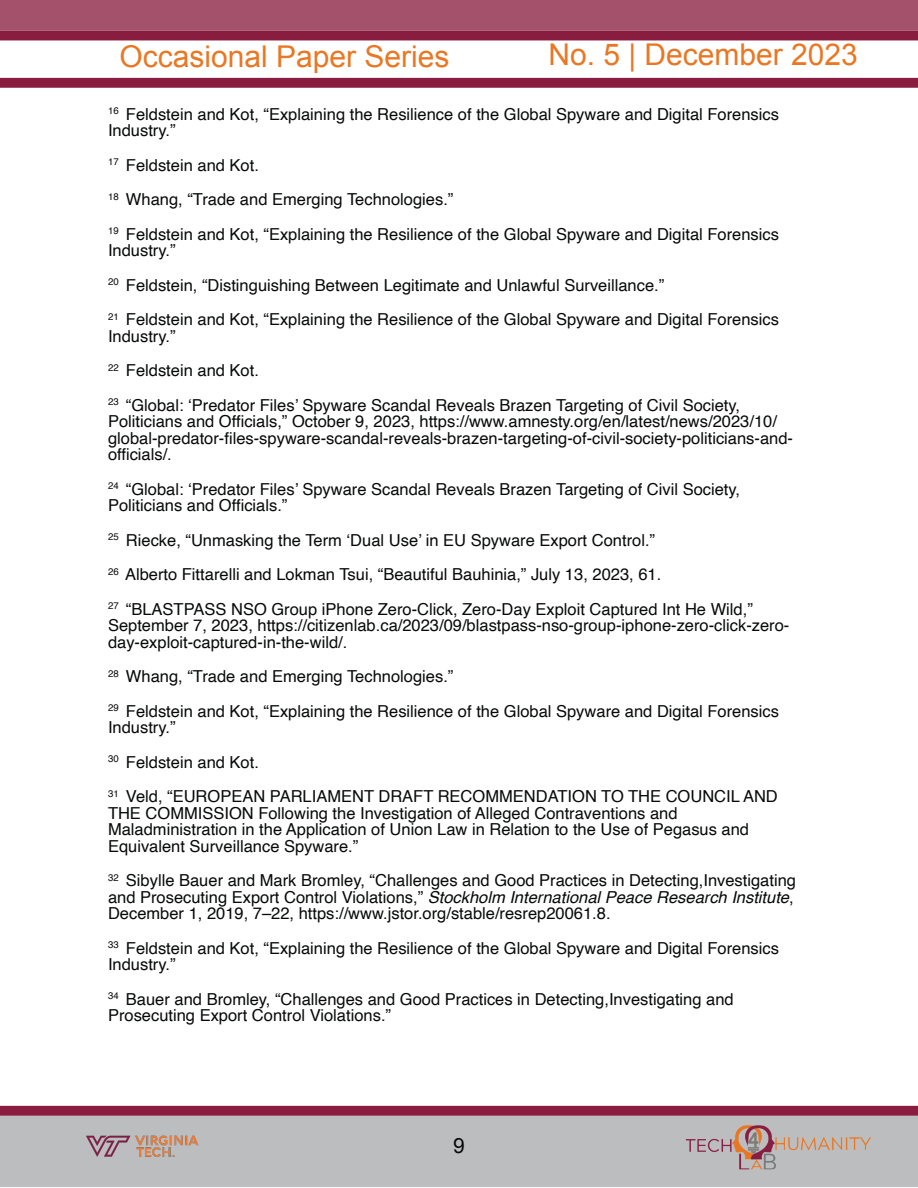
<style>
.page{position:relative;width:918px;height:1188px;background:#fff}
.page>*{position:absolute;margin:0;border:0;box-sizing:border-box;transform-origin:0 0}
.t1{font:30px "Arial";color:#e97724}
.t2{font:21px "Arial";color:#080a0a}
.t3{font:16.5px/16.5px "Helvetica";color:#080a0a}
.s1{font-style:italic}
</style>
<div class="page">
<div style="left:0;top:0;width:918px;height:31px;background:#a4526c"></div>
<div style="left:0;top:31px;width:918px;height:9px;background:#881d40"></div>
<div style="left:0;top:78px;width:918px;height:10px;background:#881d40"></div>
<div style="left:0;top:1116px;width:918px;height:71px;background:#bcbdbe"></div>
<div style="left:0;top:1106px;width:918px;height:10px;background:#881d40"></div>
<img style="left:65px;top:1115px;width:155px;height:42px">
<img style="left:686px;top:1125px;width:185px;height:44px">
<h1 class="t1" style="left:119px;top:40px;width:332px">Occasional Paper Series</h1>
<h1 class="t1" style="left:548px;top:38px;width:311px">No. 5 | December 2023</h1>
<p class="t3" style="left:108px;top:107px;width:673px"><sup>16</sup> Feldstein and Kot, “Explaining the Resilience of the Global Spyware and Digital Forensics<br>Industry.”</p>
<p class="t3" style="left:108px;top:149px;width:673px;line-height:34.5px"><sup>17</sup> Feldstein and Kot.<br><sup>18</sup> Whang, “Trade and Emerging Technologies.”<br><sup>19</sup> Feldstein and Kot, “Explaining the Resilience of the Global Spyware and Digital Forensics</p>
<p class="t3" style="left:108px;top:235px;width:673px;line-height:34.5px">Industry.”<br><sup>20</sup> Feldstein, “Distinguishing Between Legitimate and Unlawful Surveillance.”<br><sup>21</sup> Feldstein and Kot, “Explaining the Resilience of the Global Spyware and Digital Forensics</p>
<p class="t3" style="left:108px;top:320px;width:634px;line-height:34.5px">Industry.”<br><sup>22</sup> Feldstein and Kot.<br><sup>23</sup> “Global: ‘Predator Files’ Spyware Scandal Reveals Brazen Targeting of Civil Society,</p>
<p class="t3" style="left:108px;top:415px;width:687px">Politicians and Officials,” October 9, 2023, https://www.amnesty.org/en/latest/news/2023/10/ global-predator-files-spyware-scandal-reveals-brazen-targeting-of-civil-society-politicians-and&shy;officials/.</p>
<p class="t3" style="left:108px;top:482px;width:634px"><sup>24</sup> “Global: ‘Predator Files’ Spyware Scandal Reveals Brazen Targeting of Civil Society,<br>Politicians and Officials.”</p>
<p class="t3" style="left:108px;top:524px;width:646px;line-height:34.5px"><sup>25</sup> Riecke, “Unmasking the Term ‘Dual Use’ in EU Spyware Export Control.”<br><sup>26</sup> Alberto Fittarelli and Lokman Tsui, “Beautiful Bauhinia,” July 13, 2023, 61.<br><sup>27</sup> “BLASTPASS NSO Group iPhone Zero-Click, Zero-Day Exploit Captured Int He Wild,”</p>
<p class="t3" style="left:108px;top:619px;width:683px">September 7, 2023, https://citizenlab.ca/2023/09/blastpass-nso-group-iphone-zero-click-zero&shy;day-exploit-captured-in-the-wild/.</p>
<p class="t3" style="left:108px;top:661px;width:673px;line-height:34.5px"><sup>28</sup> Whang, “Trade and Emerging Technologies.”<br><sup>29</sup> Feldstein and Kot, “Explaining the Resilience of the Global Spyware and Digital Forensics</p>
<p class="t3" style="left:108px;top:712px;width:671px;line-height:34.5px">Industry.”<br><sup>30</sup> Feldstein and Kot.<br><sup>31</sup> Veld, “EUROPEAN PARLIAMENT DRAFT RECOMMENDATION TO THE COUNCIL AND</p>
<p class="t3" style="left:108px;top:806px;width:643px">THE COMMISSION Following the Investigation of Alleged Contraventions and<br>Maladministration in the Application of Union Law in Relation to the Use of Pegasus and<br>Equivalent Surveillance Spyware.”</p>
<p class="t3" style="left:108px;top:874px;width:690px"><sup>32</sup> Sibylle Bauer and Mark Bromley, “Challenges and Good Practices in Detecting,Investigating and Prosecuting Export Control Violations,” <span class="s1">Stockholm International Peace Research Institute</span>,<br>December 1, 2019, 7–22, https://www.jstor.org/stable/resrep20061.8.</p>
<p class="t3" style="left:108px;top:941px;width:673px"><sup>33</sup> Feldstein and Kot, “Explaining the Resilience of the Global Spyware and Digital Forensics<br>Industry.”</p>
<p class="t3" style="left:108px;top:992px;width:627px"><sup>34</sup> Bauer and Bromley, “Challenges and Good Practices in Detecting,Investigating and<br>Prosecuting Export Control Violations.”</p>
<p class="t2" style="left:453px;top:1134px;width:13px">9</p>
</div>
